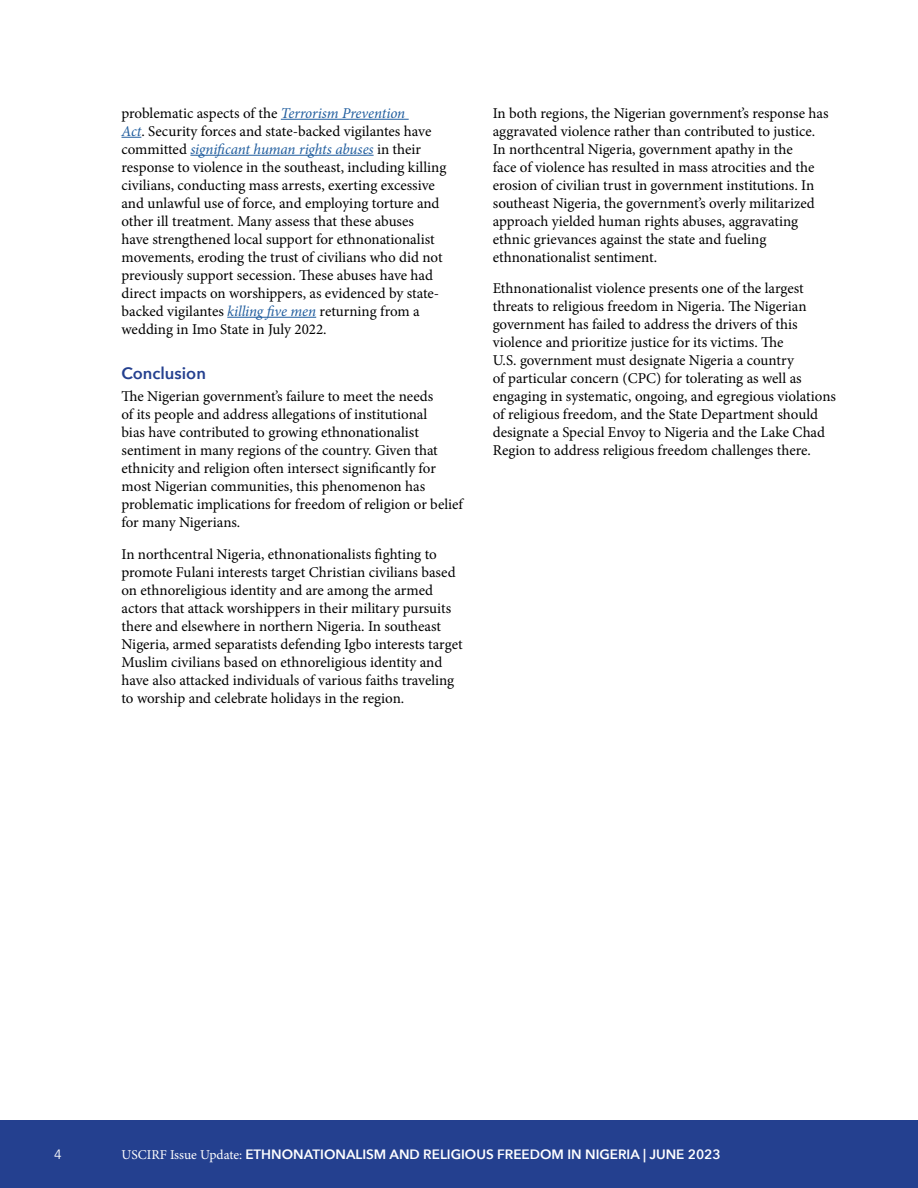
<style>
.page{position:relative;width:918px;height:1188px;background:#fff}
.page>*{position:absolute;margin:0;border:0;box-sizing:border-box;transform-origin:0 0}
.Subhead__v2{font:600 16.5px "Avenir Next";color:#24408f}
.Body_no_indent__v2{font:15px/18px "Minion Pro";color:#000}
.t1{font:600 13.5px "Avenir Next";color:#fff}
.t2{font:13.5px "Avenir";color:#fff}
.s1{font-style:italic;color:#205d9e}
.s2{font-family:"Minion Pro";font-weight:400}
</style>
<div class="page">
<div style="left:0;top:1120px;width:918px;height:68px;background:#24408f"></div>
<hr style="left:281px;top:119px;width:128px;height:1px;background:#205d9e">
<svg style="left:122px;top:137px;width:19px;height:1px"></svg>
<hr style="left:190px;top:155px;width:184px;height:1px;background:#205d9e">
<hr style="left:227px;top:317px;width:89px;height:1px;background:#205d9e">
<p class="Body_no_indent__v2" style="left:122px;top:104px;width:326px">problematic aspects of the <span class="s1">Terrorism Prevention<br>Act</span>. Security forces and state-backed vigilantes have committed <span class="s1">significant human rights abuses</span> in their response to violence in the southeast, including killing civilians, conducting mass arrests, exerting excessive and unlawful use of force, and employing torture and other ill treatment. Many assess that these abuses<br>have strengthened local support for ethnonationalist movements, eroding the trust of civilians who did not previously support secession. These abuses have had direct impacts on worshippers, as evidenced by state&shy;backed vigilantes <span class="s1">killing five men</span> returning from a wedding in Imo State in July 2022.</p>
<p class="Subhead__v2" style="left:122px;top:359px;width:86px">Conclusion</p>
<p class="Body_no_indent__v2" style="left:122px;top:388px;width:343px">The Nigerian government’s failure to meet the needs<br>of its people and address allegations of institutional<br>bias have contributed to growing ethnonationalist sentiment in many regions of the country. Given that ethnicity and religion often intersect significantly for most Nigerian communities, this phenomenon has problematic implications for freedom of religion or belief for many Nigerians.</p>
<p class="Body_no_indent__v2" style="left:122px;top:545px;width:343px">In northcentral Nigeria, ethnonationalists fighting to promote Fulani interests target Christian civilians based on ethnoreligious identity and are among the armed actors that attack worshippers in their military pursuits there and elsewhere in northern Nigeria. In southeast Nigeria, armed separatists defending Igbo interests target Muslim civilians based on ethnoreligious identity and have also attacked individuals of various faiths traveling to worship and celebrate holidays in the region.</p>
<p class="Body_no_indent__v2" style="left:493px;top:104px;width:337px">In both regions, the Nigerian government’s response has aggravated violence rather than contributed to justice.<br>In northcentral Nigeria, government apathy in the<br>face of violence has resulted in mass atrocities and the erosion of civilian trust in government institutions. In southeast Nigeria, the government’s overly militarized approach yielded human rights abuses, aggravating ethnic grievances against the state and fueling ethnonationalist sentiment.</p>
<p class="Body_no_indent__v2" style="left:493px;top:280px;width:345px">Ethnonationalist violence presents one of the largest threats to religious freedom in Nigeria. The Nigerian government has failed to address the drivers of this violence and prioritize justice for its victims. The<br>U.S. government must designate Nigeria a country<br>of particular concern (CPC) for tolerating as well as engaging in systematic, ongoing, and egregious violations of religious freedom, and the State Department should designate a Special Envoy to Nigeria and the Lake Chad Region to address religious freedom challenges there.</p>
<p class="t2" style="left:54px;top:1147px;width:9px">4</p>
<p class="t1" style="left:122px;top:1143px;width:545px"><span class="s2">USCIRF Issue Update:</span> ETHNONATIONALISM AND RELIGIOUS FREEDOM IN NIGERIA | June</p>
<p class="t1" style="left:688px;top:1143px;width:34px">2023</p>
</div>
